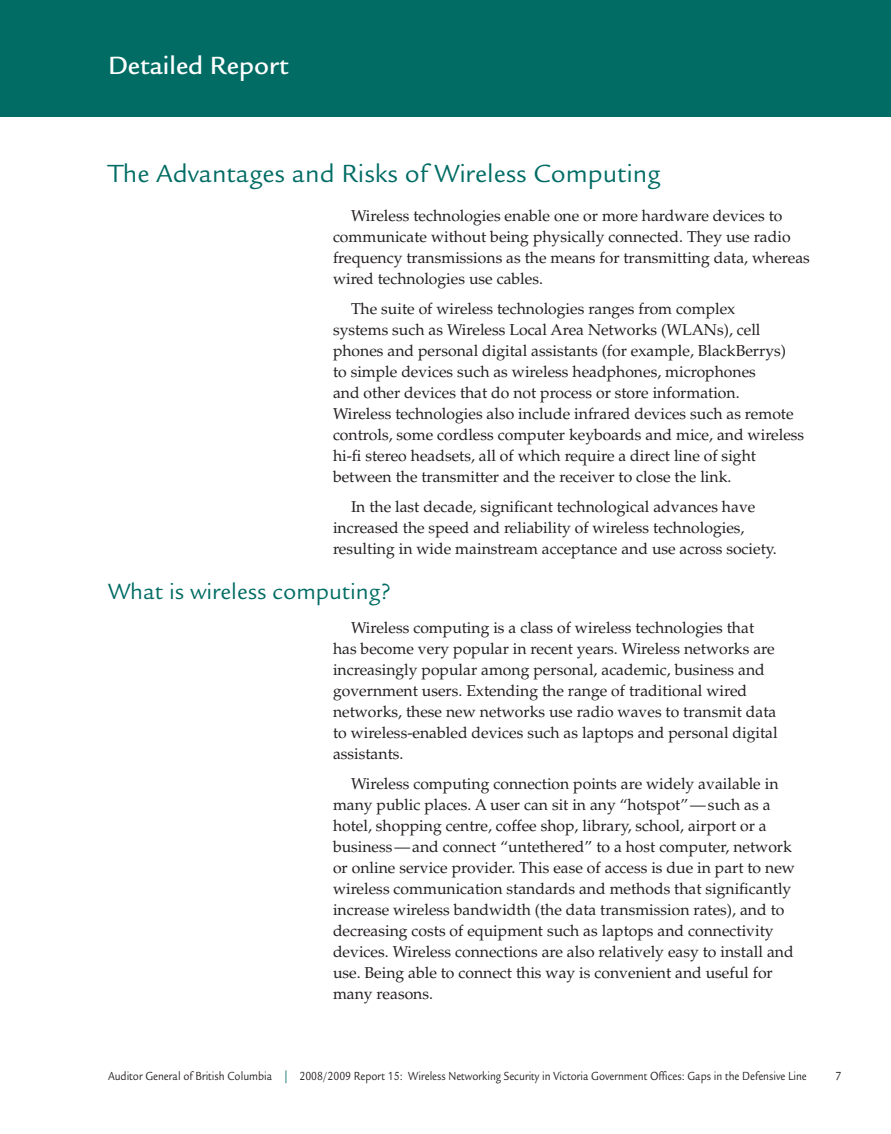
<style>
.page{position:relative;width:891px;height:1134px;background:#fff}
.page>*{position:absolute;margin:0;border:0;box-sizing:border-box;transform-origin:0 0}
.QP_Head_1_Colour_18{font:27px "Legacy Sans";color:#006c64}
.t1{font:500 27px "Legacy Sans";color:#fff}
.QP_Head_2_Colour_16{font:24px "Legacy Sans";color:#006c64}
.QP_Paragraph_Normal{font:15.75px/21px "Palatino";color:#231f20}
.t2{font:12.75px "Legacy Sans";color:#231f20;scale:.86 1}
.s1{color:#006c64}
</style>
<div class="page">
<div style="left:0;top:0;width:891px;height:117px;background:#006c64"></div>
<h1 class="t1" style="left:108px;top:50px;width:182px">Detailed Report</h1>
<p class="QP_Head_1_Colour_18" style="left:108px;top:158px;width:554px">The Advantages and Risks of Wireless Computing</p>
<p class="QP_Paragraph_Normal" style="left:333px;top:205px;width:479px;text-indent:18px">Wireless technologies enable one or more hardware devices to communicate without being physically connected. They use radio frequency transmissions as the means for transmitting data, whereas wired technologies use cables.</p>
<p class="QP_Paragraph_Normal" style="left:333px;top:298px;width:473px;text-indent:18px">The suite of wireless technologies ranges from complex<br>systems such as Wireless Local Area Networks (WLANs), cell phones and personal digital assistants (for example, BlackBerrys)<br>to simple devices such as wireless headphones, microphones<br>and other devices that do not process or store information.<br>Wireless technologies also include infrared devices such as remote controls, some cordless computer keyboards and mice, and wireless hi-fi stereo headsets, all of which require a direct line of sight between the transmitter and the receiver to close the link.</p>
<p class="QP_Paragraph_Normal" style="left:333px;top:496px;width:445px;text-indent:18px">In the last decade, significant technological advances have increased the speed and reliability of wireless technologies, resulting in wide mainstream acceptance and use across society.</p>
<p class="QP_Head_2_Colour_16" style="left:108px;top:578px;width:285px">What is wireless computing?</p>
<p class="QP_Paragraph_Normal" style="left:333px;top:618px;width:446px;text-indent:18px">Wireless computing is a class of wireless technologies that has become very popular in recent years. Wireless networks are increasingly popular among personal, academic, business and government users. Extending the range of traditional wired networks, these new networks use radio waves to transmit data to wireless-enabled devices such as laptops and personal digital assistants.</p>
<p class="QP_Paragraph_Normal" style="left:333px;top:774px;width:464px;text-indent:18px">Wireless computing connection points are widely available in many public places. A user can sit in any “hotspot”—such as a hotel, shopping centre, coffee shop, library, school, airport or a business—and connect “untethered” to a host computer, network or online service provider. This ease of access is due in part to new wireless communication standards and methods that significantly increase wireless bandwidth (the data transmission rates), and to decreasing costs of equipment such as laptops and connectivity devices. Wireless connections are also relatively easy to install and use. Being able to connect this way is convenient and useful for many reasons.</p>
<p class="t2" style="left:108px;top:1069px;width:814px">Auditor General of British Columbia <span class="s1">|</span> 2008/2009 Report 15: Wireless Networking Security in Victoria Government Offices: Gaps in the Defensive Line</p>
<p class="t2" style="left:836px;top:1069px;width:8px">7</p>
</div>
